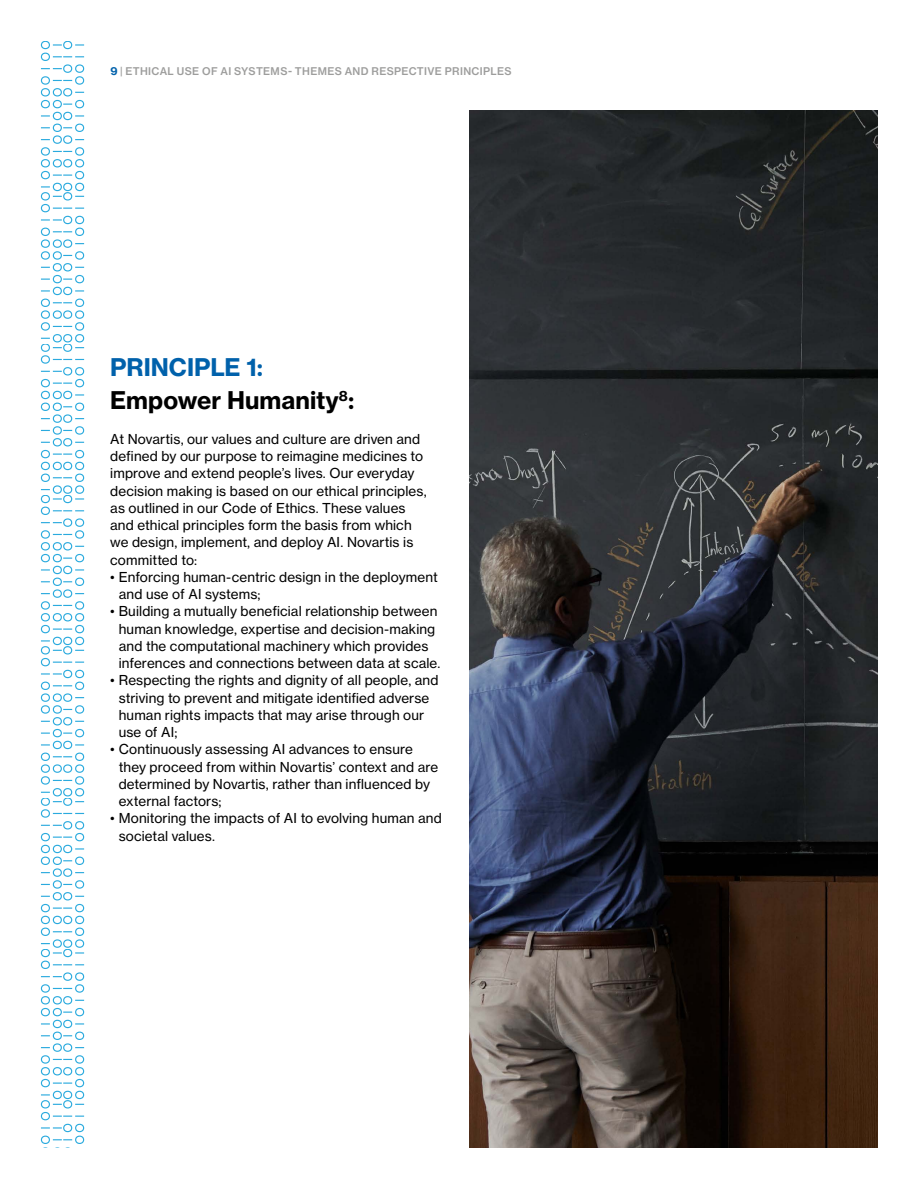
<style>
.page{position:relative;width:918px;height:1188px;background:#fff}
.page>*{position:absolute;margin:0;border:0;box-sizing:border-box;transform-origin:0 0}
.t1{font:700 24px "Volta Modern Text 75";letter-spacing:.005em;color:#000}
.t2{font:700 24px "Volta Modern Text 75";color:#0061ab}
.t3{font:13.5px/17.2px "Volta Modern Text 55 Roman";letter-spacing:.01em;color:#000}
.t4{font:500 10.5px "Volta Modern Text 65";letter-spacing:.035em;color:#9d9d9c}
.s1{font-family:"Volta Modern Text 75";font-weight:700;color:#0061ab}
</style>
<div class="page">
<svg style="left:41px;top:41px;width:44px;height:1107px"></svg>
<img style="left:470px;top:110px;width:408px;height:1038px">
<p class="t4" style="left:110px;top:65px;width:403px"><span class="s1">9</span> | ETHICAL USE OF AI SYSTEMS- THEMES AND RESPECTIVE PRINCIPLES</p>
<h1 class="t2" style="left:110px;top:352px;width:154px">PRINCIPLE 1:</h1>
<h1 class="t1" style="left:110px;top:385px;width:246px">Empower Humanity<sup>8</sup>:</h1>
<p class="t3" style="left:110px;top:430px;width:318px">At Novartis, our values and culture are driven and defined by our purpose to reimagine medicines to improve and extend people’s lives. Our everyday decision making is based on our ethical principles, as outlined in our Code of Ethics. These values and ethical principles form the basis from which we design, implement, and deploy AI. Novartis is committed to:</p>
<p class="t3" style="left:119px;top:568px;width:321px;text-indent:-9px">• Enforcing human-centric design in the deployment and use of AI systems;</p>
<p class="t3" style="left:119px;top:603px;width:323px;text-indent:-9px">• Building a mutually beneficial relationship between human knowledge, expertise and decision-making and the computational machinery which provides inferences and connections between data at scale.</p>
<p class="t3" style="left:119px;top:672px;width:321px;text-indent:-9px">• Respecting the rights and dignity of all people, and striving to prevent and mitigate identified adverse human rights impacts that may arise through our use of AI;</p>
<p class="t3" style="left:119px;top:741px;width:321px;text-indent:-9px">• Continuously assessing AI advances to ensure they proceed from within Novartis’ context and are determined by Novartis, rather than influenced by external factors;</p>
<p class="t3" style="left:119px;top:810px;width:324px;text-indent:-9px">• Monitoring the impacts of AI to evolving human and societal values.</p>
</div>
